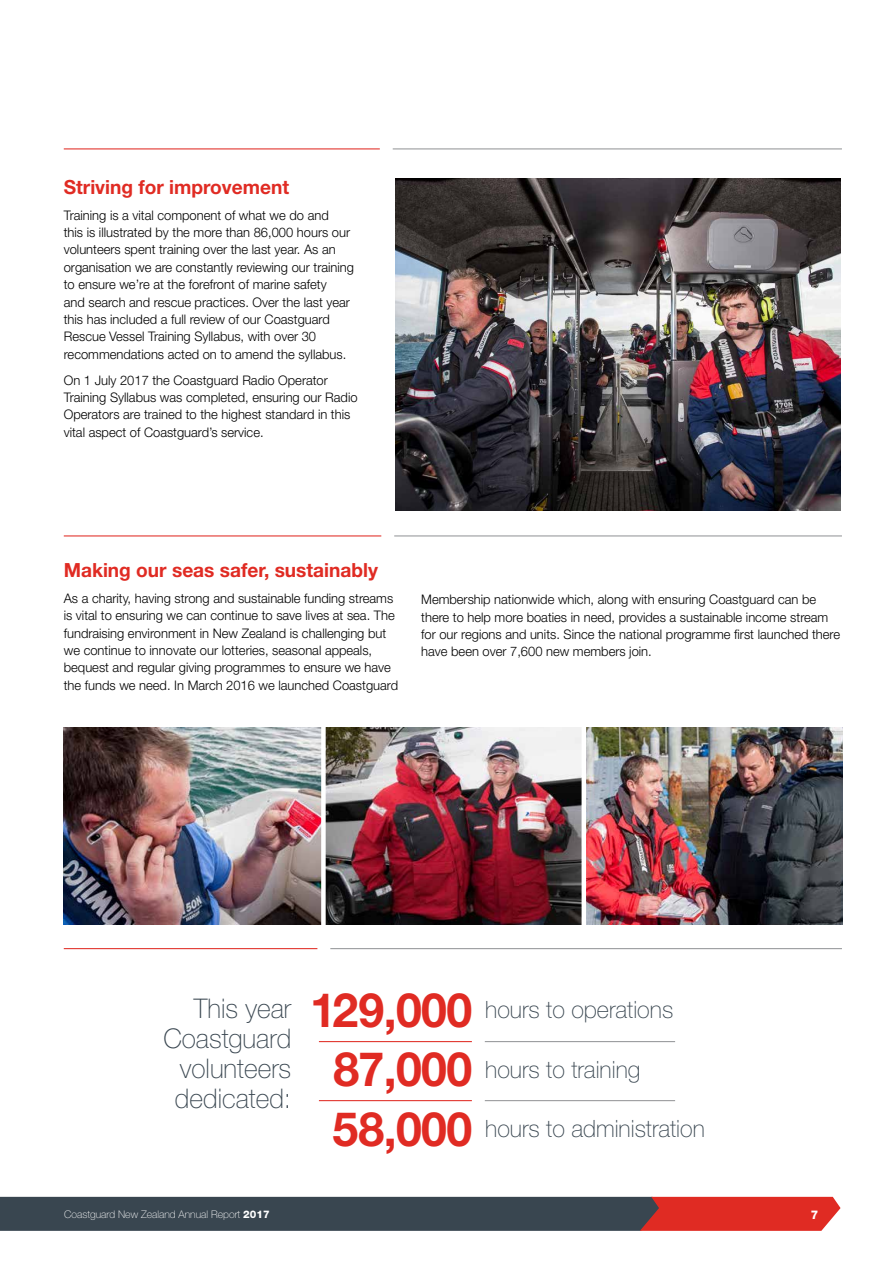
<style>
.page{position:relative;width:893px;height:1263px;background:#fff}
.page>*{position:absolute;margin:0;border:0;box-sizing:border-box;transform-origin:0 0}
.t1{font:100 27px/29.8px "Helvetica Neue";color:#394650;text-align:right}
.t2{font:100 23.85px "Helvetica Neue";color:#394650}
.t3{font:700 19.5px "Helvetica Neue";color:#e02b23}
.t4{font:300 13.2px/17.4px "Helvetica Neue";color:#000}
.t5{font:800 12px "Helvetica Neue";color:#fff}
.t6{font:100 10.5px "Helvetica Neue";color:#fff}
.s1{font-weight:700;font-size:47.4px;color:#e02b23}
.s2{font-weight:800}
</style>
<div class="page">
<svg style="left:0;top:1197px;width:840px;height:34px;background:#5e4147"></svg>
<hr style="left:64px;top:148px;width:316px;height:1px;background:#e02b23">
<hr style="left:393px;top:148px;width:449px;height:1px;background:#949698">
<hr style="left:64px;top:535px;width:317px;height:1px;background:#e02b23">
<hr style="left:394px;top:535px;width:448px;height:1px;background:#949698">
<hr style="left:64px;top:948px;width:253px;height:1px;background:#e02b23">
<hr style="left:330px;top:948px;width:512px;height:1px;background:#949698">
<img style="left:64px;top:727px;width:518px;height:197px">
<img style="left:396px;top:179px;width:444px;height:332px">
<img style="left:586px;top:727px;width:256px;height:197px">
<hr style="left:319px;top:1041px;width:153px;height:1px;background:#e02b23">
<hr style="left:485px;top:1041px;width:190px;height:1px;background:#949698">
<hr style="left:319px;top:1100px;width:153px;height:1px;background:#e02b23">
<hr style="left:485px;top:1100px;width:190px;height:1px;background:#949698">
<div style="left:321px;top:721px;width:5px;height:215px;background:#fff"></div>
<h3 class="t3" style="left:64px;top:175px;width:227px">Striving for improvement</h3>
<p class="t4" style="left:64px;top:206px;width:292px">Training is a vital component of what we do and<br>this is illustrated by the more than 86,000 hours our volunteers spent training over the last year. As an organisation we are constantly reviewing our training to ensure we’re at the forefront of marine safety<br>and search and rescue practices. Over the last year this has included a full review of our Coastguard Rescue Vessel Training Syllabus, with over 30 recommendations acted on to amend the syllabus.</p>
<p class="t4" style="left:64px;top:371px;width:295px">On 1 July 2017 the Coastguard Radio Operator Training Syllabus was completed, ensuring our Radio Operators are trained to the highest standard in this vital aspect of Coastguard’s service.</p>
<h3 class="t3" style="left:64px;top:558px;width:316px">Making our seas safer, sustainably</h3>
<p class="t4" style="left:64px;top:589px;width:336px">As a charity, having strong and sustainable funding streams is vital to ensuring we can continue to save lives at sea. The fundraising environment in New Zealand is challenging but we continue to innovate our lotteries, seasonal appeals, bequest and regular giving programmes to ensure we have the funds we need. In March 2016 we launched Coastguard</p>
<p class="t4" style="left:421px;top:591px;width:420px">Membership nationwide which, along with ensuring Coastguard can be there to help more boaties in need, provides a sustainable income stream for our regions and units. Since the national programme first launched there have been over 7,600 new members join.</p>
<h1 class="t1" style="left:163px;top:994px;width:129px">This year<br>Coastguard volunteers dedicated:</h1>
<h2 class="t2" style="left:310px;top:996px;width:365px"><span class="s1">129,000</span> hours to operations</h2>
<h2 class="t2" style="left:333px;top:1056px;width:308px"><span class="s1">87,000</span> hours to training</h2>
<h2 class="t2" style="left:332px;top:1115px;width:374px"><span class="s1">58,000</span> hours to administration</h2>
<p class="t6" style="left:64px;top:1208px;width:207px">Coastguard New Zealand Annual Report <span class="s2">2017</span></p>
<p class="t5" style="left:811px;top:1207px;width:9px">7</p>
</div>
